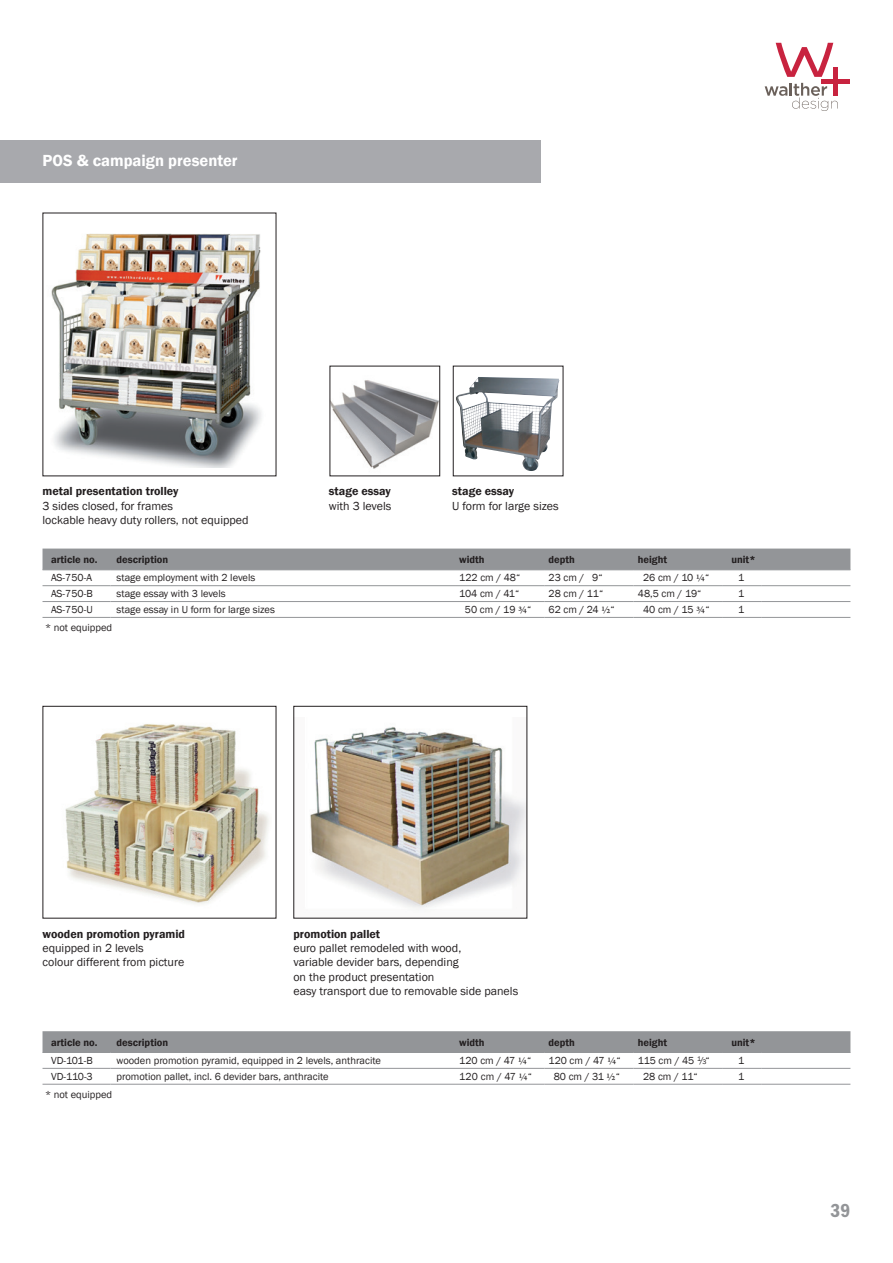
<style>
.page{position:relative;width:893px;height:1263px;background:#fff}
.page>*{position:absolute;margin:0;border:0;box-sizing:border-box;transform-origin:0 0}
.t1{font:19.5px "Franklin Gothic LT Pro Cn Dm";color:#939598}
.t2{font:600 16.5px "Franklin Gothic";color:#fff}
.t3{font:12px/14.4px "Franklin Gothic";color:#231f20}
.t4{font:600 12px "Franklin Gothic";color:#231f20}
.t5{font:10.5px "Franklin Gothic";color:#231f20}
.t6{font:600 10.5px "Franklin Gothic";color:#231f20}
.s1{font-family:"Arno Pro Caption"}
.s2{font-size:9px}
.s3{font-size:6.9px}
</style>
<div class="page">
<hr style="left:822px;top:79px;width:28px;height:4px;background:#c8233f">
<hr style="left:834px;top:67px;width:4px;height:29px;background:#c8233f">
<svg style="left:765px;top:83px;width:73px;height:28px"></svg>
<svg style="left:776px;top:43px;width:57px;height:34px"></svg>
<img style="left:51px;top:233px;width:210px;height:234px">
<img style="left:332px;top:380px;width:106px;height:89px">
<img style="left:456px;top:377px;width:104px;height:94px">
<img style="left:65px;top:724px;width:204px;height:180px">
<img style="left:310px;top:727px;width:215px;height:183px">
<div style="left:0;top:140px;width:540px;height:43px;background:#a8a9ad"></div>
<div style="left:43px;top:549px;width:807px;height:20px;background:#939598"></div>
<hr style="left:455px;top:569px;width:89px;height:1px;background:#939598">
<hr style="left:544px;top:569px;width:90px;height:1px;background:#939598">
<hr style="left:634px;top:569px;width:89px;height:1px;background:#939598">
<hr style="left:455px;top:585px;width:89px;height:1px;background:#939598">
<hr style="left:544px;top:585px;width:90px;height:1px;background:#939598">
<hr style="left:634px;top:585px;width:89px;height:1px;background:#939598">
<hr style="left:455px;top:601px;width:89px;height:1px;background:#939598">
<hr style="left:544px;top:601px;width:90px;height:1px;background:#939598">
<hr style="left:634px;top:601px;width:89px;height:1px;background:#939598">
<hr style="left:455px;top:617px;width:89px;height:1px;background:#939598">
<hr style="left:544px;top:617px;width:90px;height:1px;background:#939598">
<hr style="left:634px;top:617px;width:89px;height:1px;background:#939598">
<hr style="left:43px;top:569px;width:68px;height:1px;background:#939598">
<hr style="left:111px;top:569px;width:344px;height:1px;background:#939598">
<hr style="left:723px;top:569px;width:38px;height:1px;background:#939598">
<hr style="left:761px;top:569px;width:89px;height:1px;background:#939598">
<hr style="left:43px;top:585px;width:68px;height:1px;background:#939598">
<hr style="left:111px;top:585px;width:344px;height:1px;background:#939598">
<hr style="left:723px;top:585px;width:38px;height:1px;background:#939598">
<hr style="left:761px;top:585px;width:89px;height:1px;background:#939598">
<hr style="left:43px;top:601px;width:68px;height:1px;background:#939598">
<hr style="left:111px;top:601px;width:344px;height:1px;background:#939598">
<hr style="left:723px;top:601px;width:38px;height:1px;background:#939598">
<hr style="left:761px;top:601px;width:89px;height:1px;background:#939598">
<hr style="left:43px;top:617px;width:68px;height:1px;background:#939598">
<hr style="left:111px;top:617px;width:344px;height:1px;background:#939598">
<hr style="left:723px;top:617px;width:38px;height:1px;background:#939598">
<hr style="left:761px;top:617px;width:89px;height:1px;background:#939598">
<div style="left:43px;top:1031px;width:807px;height:21px;background:#939598"></div>
<hr style="left:111px;top:1052px;width:344px;height:1px;background:#939598">
<hr style="left:455px;top:1052px;width:89px;height:1px;background:#939598">
<hr style="left:544px;top:1052px;width:90px;height:1px;background:#939598">
<hr style="left:634px;top:1052px;width:89px;height:1px;background:#939598">
<hr style="left:455px;top:1068px;width:89px;height:1px;background:#939598">
<hr style="left:544px;top:1068px;width:90px;height:1px;background:#939598">
<hr style="left:634px;top:1068px;width:89px;height:1px;background:#939598">
<hr style="left:455px;top:1084px;width:89px;height:1px;background:#939598">
<hr style="left:544px;top:1084px;width:90px;height:1px;background:#939598">
<hr style="left:634px;top:1084px;width:89px;height:1px;background:#939598">
<hr style="left:43px;top:1052px;width:68px;height:1px;background:#939598">
<hr style="left:723px;top:1052px;width:38px;height:1px;background:#939598">
<hr style="left:761px;top:1052px;width:89px;height:1px;background:#939598">
<hr style="left:43px;top:1068px;width:68px;height:1px;background:#939598">
<hr style="left:111px;top:1068px;width:344px;height:1px;background:#939598">
<hr style="left:723px;top:1068px;width:38px;height:1px;background:#939598">
<hr style="left:761px;top:1068px;width:89px;height:1px;background:#939598">
<hr style="left:43px;top:1084px;width:68px;height:1px;background:#939598">
<hr style="left:111px;top:1084px;width:344px;height:1px;background:#939598">
<hr style="left:723px;top:1084px;width:38px;height:1px;background:#939598">
<hr style="left:761px;top:1084px;width:89px;height:1px;background:#939598">
<h2 class="t2" style="left:43px;top:150px;width:197px">POS &amp; campaign presenter</h2>
<p class="t4" style="left:43px;top:484px;width:138px">metal presentation trolley</p>
<p class="t3" style="left:43px;top:499px;width:208px">3 sides closed, for frames<br>lockable heavy duty rollers, not equipped</p>
<p class="t4" style="left:329px;top:484px;width:64px">stage essay</p>
<p class="t3" style="left:329px;top:499px;width:64px">with 3 levels</p>
<p class="t4" style="left:452px;top:484px;width:64px">stage essay</p>
<p class="t3" style="left:452px;top:499px;width:108px">U form for large sizes</p>
<p class="t6" style="left:51px;top:553px;width:48px">article no.</p>
<p class="t6" style="left:117px;top:553px;width:53px">description</p>
<p class="t6" style="left:459px;top:553px;width:27px">width</p>
<p class="t6" style="left:549px;top:553px;width:28px">depth</p>
<p class="t6" style="left:638px;top:553px;width:31px">height</p>
<p class="t6" style="left:731px;top:553px;width:26px">unit*</p>
<p class="t5" style="left:51px;top:571px;width:43px">AS-750-A</p>
<p class="t5" style="left:117px;top:571px;width:140px">stage employment with 2 levels</p>
<p class="t5" style="left:459px;top:571px;width:63px">122 cm / 48“</p>
<p class="t5" style="left:549px;top:571px;width:56px">23 cm / 9“</p>
<p class="t5" style="left:643px;top:571px;width:68px">26 cm / 10 <span class="s1">¼</span>“</p>
<p class="t5" style="left:738px;top:571px;width:8px">1</p>
<p class="t5" style="left:51px;top:587px;width:43px">AS-750-B</p>
<p class="t5" style="left:117px;top:587px;width:111px">stage essay with 3 levels</p>
<p class="t5" style="left:459px;top:587px;width:62px">104 cm / 41“</p>
<p class="t5" style="left:549px;top:587px;width:56px">28 cm / 11“</p>
<p class="t5" style="left:638px;top:587px;width:65px">48,5 cm / 19“</p>
<p class="t5" style="left:738px;top:587px;width:8px">1</p>
<p class="t5" style="left:51px;top:603px;width:43px">AS-750-U</p>
<p class="t5" style="left:117px;top:603px;width:160px">stage essay in U form for large sizes</p>
<p class="t5" style="left:465px;top:603px;width:68px">50 cm / 19 <span class="s1">¾</span>“</p>
<p class="t5" style="left:549px;top:603px;width:68px">62 cm / 24 <span class="s1">½</span>“</p>
<p class="t5" style="left:643px;top:603px;width:68px">40 cm / 15 <span class="s1">¾</span>“</p>
<p class="t5" style="left:738px;top:603px;width:8px">1</p>
<p class="t5" style="left:45px;top:621px;width:69px">* not equipped</p>
<p class="t4" style="left:43px;top:926px;width:144px">wooden promotion pyramid</p>
<p class="t3" style="left:43px;top:941px;width:143px">equipped in 2 levels<br>colour different from picture</p>
<p class="t4" style="left:293px;top:926px;width:88px">promotion pallet</p>
<p class="t3" style="left:293px;top:941px;width:226px">euro pallet remodeled with wood,<br>variable devider bars, depending<br>on the product presentation<br>easy transport due to removable side panels</p>
<p class="t6" style="left:51px;top:1035px;width:48px">article no.</p>
<p class="t6" style="left:117px;top:1035px;width:53px">description</p>
<p class="t6" style="left:459px;top:1035px;width:27px">width</p>
<p class="t6" style="left:549px;top:1035px;width:28px">depth</p>
<p class="t6" style="left:638px;top:1035px;width:31px">height</p>
<p class="t6" style="left:731px;top:1035px;width:26px">unit*</p>
<p class="t5" style="left:51px;top:1054px;width:43px">VD-101-B</p>
<p class="t5" style="left:117px;top:1054px;width:266px">wooden promotion pyramid, equipped in 2 levels, anthracite</p>
<p class="t5" style="left:459px;top:1054px;width:74px">120 cm / 47 <span class="s1">¼</span>“</p>
<p class="t5" style="left:549px;top:1054px;width:74px">120 cm / 47 <span class="s1">¼</span>“</p>
<p class="t5" style="left:638px;top:1054px;width:73px">115 cm / 45 <sup>1</sup><span class="s2">/</span><span class="s3">3</span>“</p>
<p class="t5" style="left:738px;top:1054px;width:8px">1</p>
<p class="t5" style="left:51px;top:1070px;width:43px">VD-110-3</p>
<p class="t5" style="left:117px;top:1070px;width:214px">promotion pallet, incl. 6 devider bars, anthracite</p>
<p class="t5" style="left:459px;top:1070px;width:74px">120 cm / 47 <span class="s1">¼</span>“</p>
<p class="t5" style="left:554px;top:1070px;width:68px">80 cm / 31 <span class="s1">½</span>“</p>
<p class="t5" style="left:643px;top:1070px;width:56px">28 cm / 11“</p>
<p class="t5" style="left:738px;top:1070px;width:8px">1</p>
<p class="t5" style="left:45px;top:1088px;width:69px">* not equipped</p>
<h1 class="t1" style="left:830px;top:1199px;width:21px">39</h1>
</div>
